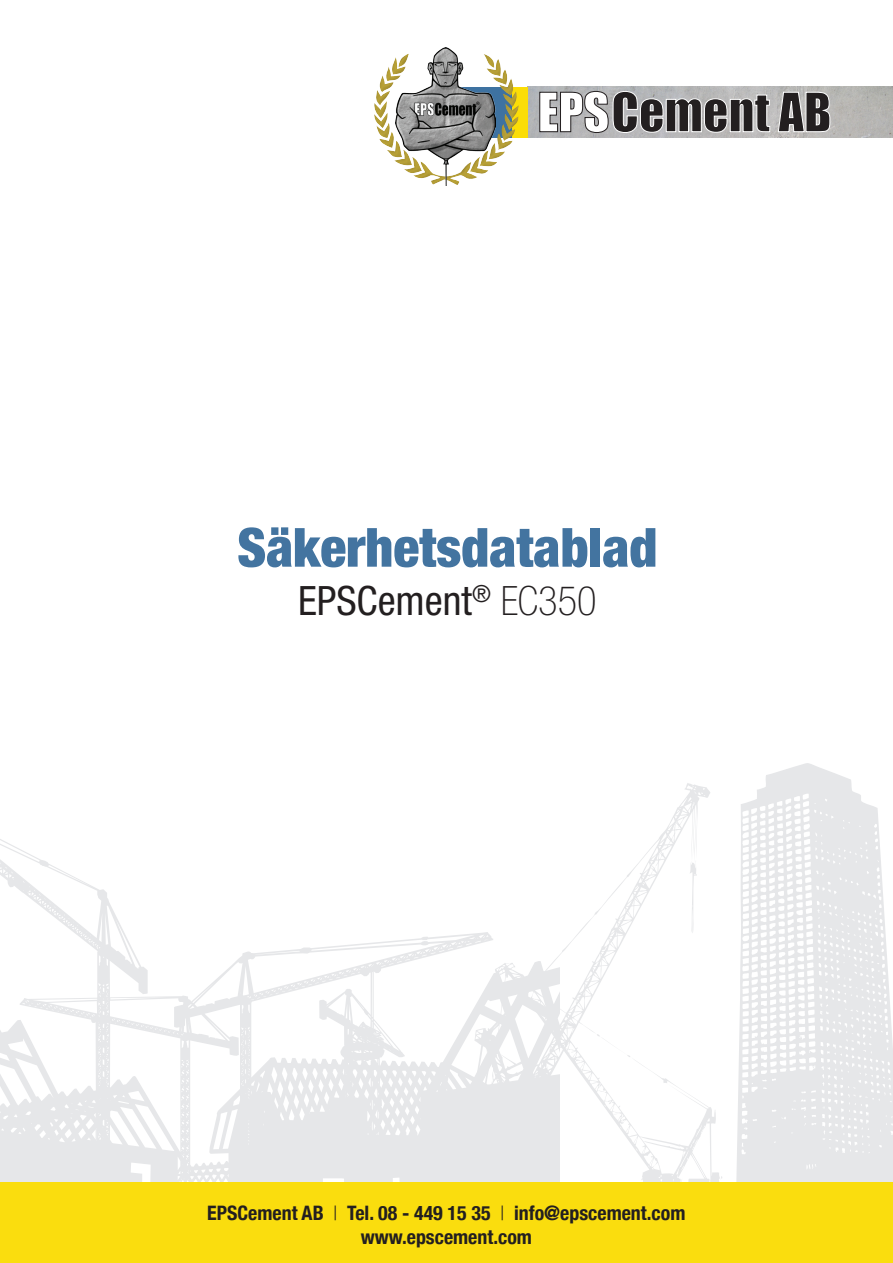
<style>
.page{position:relative;width:893px;height:1263px;background:#fff}
.page>*{position:absolute;margin:0;border:0;box-sizing:border-box;transform-origin:0 0}
.t1{font:900 condensed 54px "Helvetica Neue";color:#4374a0}
.t2{font:condensed 40.5px "Helvetica Neue";color:#231f20}
.t3{font:700 condensed 19.95px/23.9px "Helvetica Neue";color:#231f20;text-align:center}
.s1{font-weight:100}
.s2{font-weight:300}
</style>
<div class="page">
<svg style="left:736px;top:763px;width:157px;height:419px;fill:#e6e7e9"></svg>
<svg style="left:560px;top:783px;width:162px;height:399px"></svg>
<svg style="left:0;top:839px;width:560px;height:343px"></svg>
<div style="left:0;top:1182px;width:893px;height:81px;background:#fadd0e"></div>
<img style="left:528px;top:87px;width:365px;height:51px">
<div style="left:512px;top:87px;width:16px;height:51px;background:#fbdd07"></div>
<svg style="left:539px;top:90px;width:292px;height:43px;background:#8a8889"></svg>
<div style="left:372px;top:52px;width:147px;height:134px;background:#231f20;opacity:.5"></div>
<img style="left:396px;top:48px;width:99px;height:138px">
<h1 class="t1" style="left:237px;top:514px;width:422px">Säkerhetsdatablad</h1>
<h2 class="t2" style="left:298px;top:577px;width:300px">EPSCement<sup>®</sup> <span class="s1">EC350</span></h2>
<p class="t3" style="left:207px;top:1200px;width:480px">EPSCement AB <span class="s2">|</span> Tel. 08 - 449 15 35 <span class="s2">|</span> info@epscement.com www.epscement.com</p>
</div>
